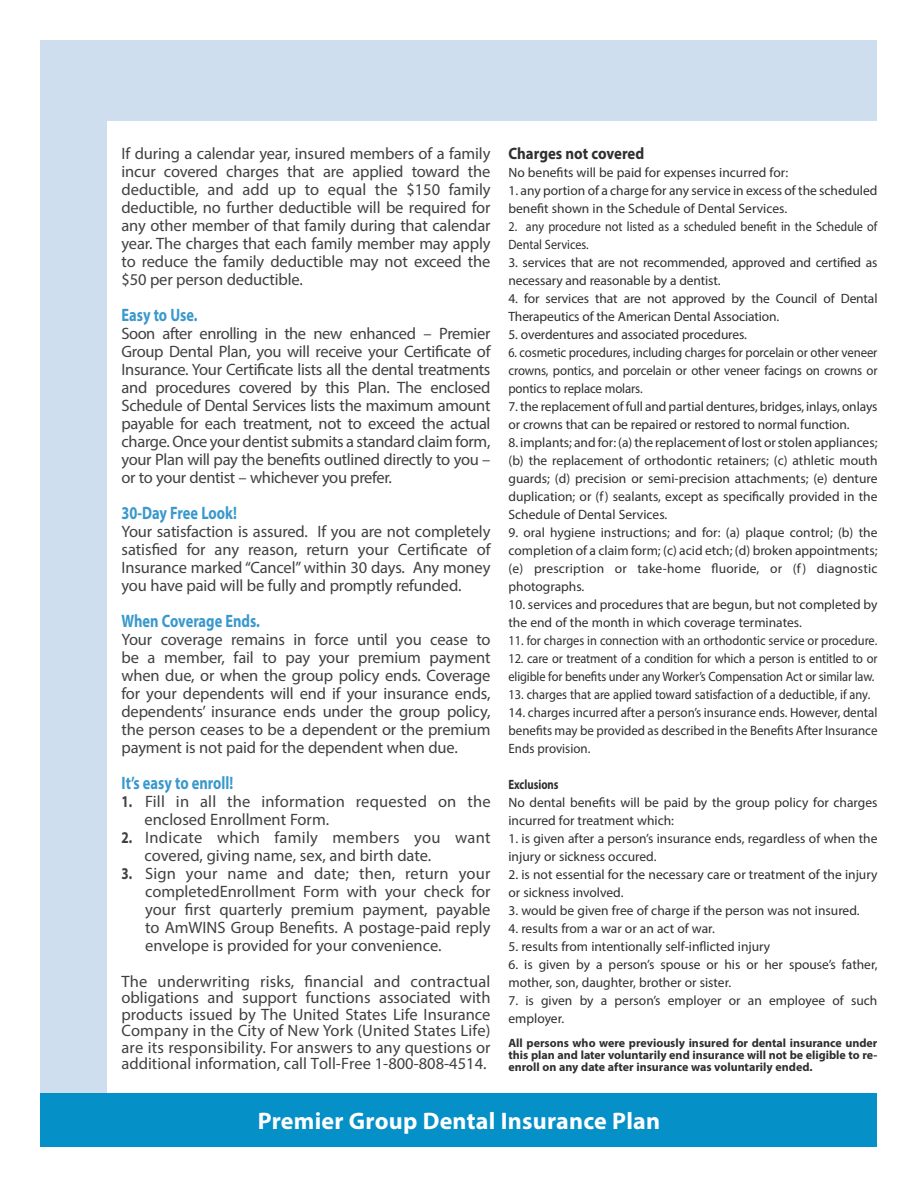
<style>
.page{position:relative;width:918px;height:1188px;background:#fff}
.page>*{position:absolute;margin:0;border:0;box-sizing:border-box;transform-origin:0 0}
.t1{font:700 24px "Myriad Pro";letter-spacing:.01em;color:#fff}
.t2{font:700 18px "Myriad Pro";color:#3998cc;scale:.8 1}
.t3{font:16.5px/18px "Myriad Pro";letter-spacing:-.01em;color:#414042;text-align:justify}
.t4{font:16.5px/18px "Myriad Pro";letter-spacing:.01em;color:#414042}
.t5{font:700 16.5px "Myriad Pro";color:#2f2f2f;scale:.9 1}
.t6{font:13.5px/18px "Myriad Pro";color:#2f2f2f}
.t7{font:13.5px/18px "Myriad Pro";color:#2f2f2f;scale:.92 1}
.t8{font:13.5px/18px "Myriad Pro";color:#2f2f2f;scale:.9 1}
.t9{font:700 13.5px "Myriad Pro";color:#2f2f2f;scale:.8 1}
.t10{font:700 12px/12px "Myriad Pro";color:#2f2f2f;text-align:justify}
.s1{font-weight:700}
</style>
<div class="page">
<div style="left:40px;top:81px;width:67px;height:1021px;background:#cedeef"></div>
<div style="left:40px;top:40px;width:838px;height:82px;background:#cedeef"></div>
<div style="left:40px;top:1093px;width:838px;height:54px;background:#0590c7"></div>
<p class="t3" style="left:122px;top:144px;width:371px">If during a calendar year, insured members of a family incur covered charges that are applied toward the deductible, and add up to equal the $150 family deductible, no further deductible will be required for any other member of that family during that calendar year. The charges that each family member may apply to reduce the family deductible may not exceed the $50 per person deductible.</p>
<p class="t2" style="left:122px;top:303px;width:96px">Easy to Use.</p>
<p class="t3" style="left:122px;top:324px;width:371px">Soon after enrolling in the new enhanced – Premier Group Dental Plan, you will receive your Certificate of Insurance. Your Certificate lists all the dental treatments and procedures covered by this Plan. The enclosed Schedule of Dental Services lists the maximum amount payable for each treatment, not to exceed the actual charge. Once your dentist submits a standard claim form, your Plan will pay the benefits outlined directly to you – or to your dentist – whichever you prefer.</p>
<p class="t2" style="left:122px;top:501px;width:146px">30-Day Free Look!</p>
<p class="t3" style="left:122px;top:522px;width:371px">Your satisfaction is assured. If you are not completely satisfied for any reason, return your Certificate of Insurance marked “Cancel” within 30 days. Any money you have paid will be fully and promptly refunded.</p>
<p class="t2" style="left:122px;top:609px;width:175px">When Coverage Ends.</p>
<p class="t3" style="left:122px;top:630px;width:371px">Your coverage remains in force until you cease to be a member, fail to pay your premium payment when due, or when the group policy ends. Coverage for your dependents will end if your insurance ends, dependents’ insurance ends under the group policy, the person ceases to be a dependent or the premium payment is not paid for the dependent when due.</p>
<p class="t2" style="left:122px;top:771px;width:141px">It’s easy to enroll!</p>
<p class="t4" style="left:145px;top:792px;width:348px;text-indent:-23px"><span class="s1">1.</span> Fill in all the information requested on the enclosed Enrollment Form.</p>
<p class="t4" style="left:145px;top:828px;width:347px;text-indent:-23px"><span class="s1">2.</span> Indicate which family members you want covered, giving name, sex, and birth date.</p>
<p class="t3" style="left:145px;top:864px;width:347px;text-indent:-24px"><span class="s1">3.</span> Sign your name and date; then, return your completedEnrollment Form with your check for your first quarterly premium payment, payable to AmWINS Group Benefits. A postage-paid reply envelope is provided for your convenience.</p>
<p class="t3" style="left:121px;top:973px;width:371px;line-height:16.5px">The underwriting risks, financial and contractual obligations and support functions associated with products issued by The United States Life Insurance Company in the City of New York (United States Life) are its responsibility. For answers to any questions or additional information, call Toll-Free 1-800-808-4514.</p>
<p class="t5" style="left:508px;top:143px;width:152px">Charges not covered</p>
<p class="t6" style="left:508px;top:163px;width:281px">No benefits will be paid for expenses incurred for:</p>
<p class="t6" style="left:508px;top:181px;width:371px">1. any portion of a charge for any service in excess of the scheduled benefit shown in the Schedule of Dental Services.</p>
<p class="t8" style="left:509px;top:217px;width:412px">2. any procedure not listed as a scheduled benefit in the Schedule of<br>Dental Services.</p>
<p class="t6" style="left:509px;top:253px;width:371px">3. services that are not recommended, approved and certified as necessary and reasonable by a dentist.</p>
<p class="t6" style="left:509px;top:289px;width:371px">4. for services that are not approved by the Council of Dental<br>Therapeutics of the American Dental Association.</p>
<p class="t6" style="left:509px;top:325px;width:240px">5. overdentures and associated procedures.</p>
<p class="t8" style="left:508px;top:343px;width:412px;text-align:justify">6. cosmetic procedures, including charges for porcelain or other veneer crowns, pontics, and porcelain or other veneer facings on crowns or pontics to replace molars.</p>
<p class="t6" style="left:509px;top:397px;width:370px">7. the replacement of full and partial dentures, bridges, inlays, onlays or crowns that can be repaired or restored to normal function.</p>
<p class="t6" style="left:509px;top:433px;width:371px;text-align:justify">8. implants; and for: (a) the replacement of lost or stolen appliances; (b) the replacement of orthodontic retainers; (c) athletic mouth guards; (d) precision or semi-precision attachments; (e) denture duplication; or (f) sealants, except as specifically provided in the Schedule of Dental Services.</p>
<p class="t6" style="left:509px;top:523px;width:371px;text-align:justify">9. oral hygiene instructions; and for: (a) plaque control; (b) the completion of a claim form; (c) acid etch; (d) broken appointments; (e) prescription or take-home fluoride, or (f) diagnostic photographs.</p>
<p class="t6" style="left:509px;top:595px;width:370px">10. services and procedures that are begun, but not completed by the end of the month in which coverage terminates.</p>
<p class="t7" style="left:509px;top:631px;width:402px">11. for charges in connection with an orthodontic service or procedure.</p>
<p class="t7" style="left:509px;top:649px;width:403px">12. care or treatment of a condition for which a person is entitled to or eligible for benefits under any Worker’s Compensation Act or similar law.</p>
<p class="t7" style="left:509px;top:685px;width:395px">13. charges that are applied toward satisfaction of a deductible, if any.</p>
<p class="t6" style="left:509px;top:703px;width:371px;text-align:justify">14. charges incurred after a person’s insurance ends. However, dental benefits may be provided as described in the Benefits After Insurance Ends provision.</p>
<p class="t9" style="left:509px;top:776px;width:64px">Exclusions</p>
<p class="t6" style="left:509px;top:793px;width:371px">No dental benefits will be paid by the group policy for charges incurred for treatment which:</p>
<p class="t6" style="left:509px;top:829px;width:371px">1. is given after a person’s insurance ends, regardless of when the injury or sickness occured.</p>
<p class="t6" style="left:509px;top:865px;width:371px">2. is not essential for the necessary care or treatment of the injury or sickness involved.</p>
<p class="t6" style="left:509px;top:901px;width:353px">3. would be given free of charge if the person was not insured.</p>
<p class="t6" style="left:509px;top:919px;width:208px">4. results from a war or an act of war.</p>
<p class="t6" style="left:509px;top:937px;width:263px">5. results from intentionally self-inflicted injury</p>
<p class="t6" style="left:509px;top:955px;width:371px">6. is given by a person’s spouse or his or her spouse’s father, mother, son, daughter, brother or sister.</p>
<p class="t6" style="left:509px;top:991px;width:370px">7. is given by a person’s employer or an employee of such employer.</p>
<p class="t10" style="left:509px;top:1036px;width:370px">All persons who were previously insured for dental insurance under this plan and later voluntarily end insurance will not be eligible to re&shy;enroll on any date after insurance was voluntarily ended.</p>
<h1 class="t1" style="left:258px;top:1106px;width:404px">Premier Group Dental Insurance Plan</h1>
</div>
